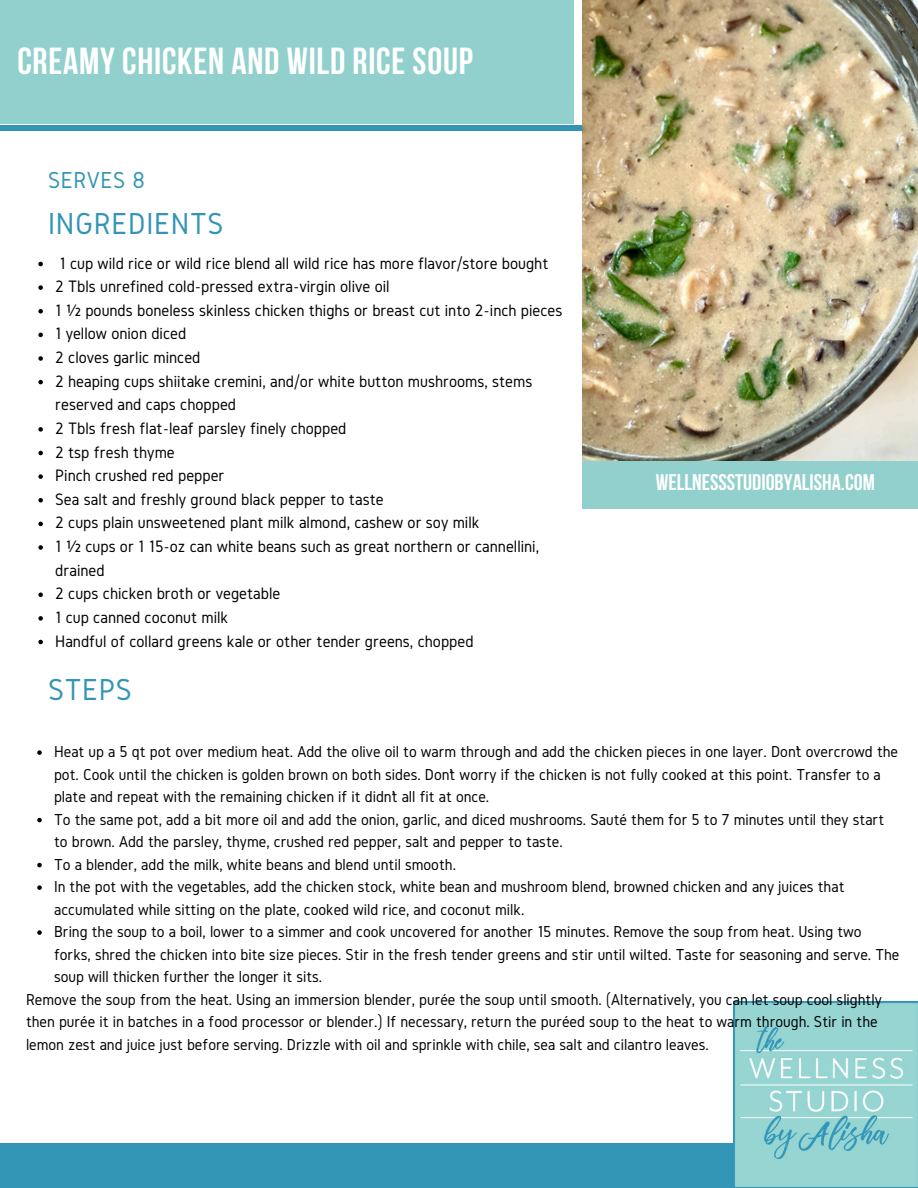
<style>
.page{position:relative;width:918px;height:1188px;background:#fff}
.page>*{position:absolute;margin:0;border:0;box-sizing:border-box;transform-origin:0 0}
.t1{font:700 37.5px "Bebas Neue";letter-spacing:.02em;color:#fff}
.t2{font:31.5px "Gidole";letter-spacing:.02em;color:#3395b6}
.t3{font:24px "Gidole";letter-spacing:.02em;color:#3395b6}
.t4{font:700 22.5px "Bebas Neue";color:#fff}
.t5{font:17.25px/23.7px "Gidole";color:#000}
.t6{font:16.5px/22.5px "Gidole";color:#000}
</style>
<div class="page">
<hr style="left:0;top:126px;width:593px;height:4px;background:#3395b6">
<img style="left:733px;top:1002px;width:185px;height:186px">
<div style="left:0;top:0;width:574px;height:123px;background:#92d0ce"></div>
<div style="left:0;top:1144px;width:733px;height:44px;background:#3395b6"></div>
<div style="left:582px;top:461px;width:336px;height:48px;background:#92d0ce"></div>
<img style="left:582px;top:0;width:336px;height:461px">
<svg style="left:38px;top:262px;width:5px;height:4px"></svg>
<svg style="left:38px;top:285px;width:5px;height:5px"></svg>
<svg style="left:38px;top:309px;width:5px;height:5px"></svg>
<svg style="left:38px;top:333px;width:5px;height:4px"></svg>
<svg style="left:38px;top:356px;width:5px;height:5px"></svg>
<svg style="left:38px;top:380px;width:5px;height:4px"></svg>
<svg style="left:38px;top:427px;width:5px;height:5px"></svg>
<svg style="left:38px;top:451px;width:5px;height:4px"></svg>
<svg style="left:38px;top:474px;width:5px;height:5px"></svg>
<svg style="left:38px;top:498px;width:5px;height:5px"></svg>
<svg style="left:38px;top:522px;width:5px;height:4px"></svg>
<svg style="left:38px;top:545px;width:5px;height:5px"></svg>
<svg style="left:38px;top:593px;width:5px;height:4px"></svg>
<svg style="left:38px;top:616px;width:5px;height:5px"></svg>
<svg style="left:38px;top:640px;width:5px;height:4px"></svg>
<svg style="left:37px;top:750px;width:5px;height:5px"></svg>
<svg style="left:37px;top:818px;width:5px;height:4px"></svg>
<svg style="left:37px;top:863px;width:5px;height:4px"></svg>
<svg style="left:37px;top:885px;width:5px;height:5px"></svg>
<svg style="left:37px;top:930px;width:5px;height:5px"></svg>
<p class="t1" style="left:17px;top:46px;width:457px">CREAMY CHICKEN AND WILD RICE SOUP</p>
<p class="t3" style="left:48px;top:167px;width:98px">SERVES 8</p>
<h4 class="t2" style="left:48px;top:206px;width:177px">INGREDIENTS</h4>
<p class="t5" style="left:60px;top:251px;width:490px">1 cup wild rice or wild rice blend all wild rice has more flavor/store bought</p>
<p class="t5" style="left:55px;top:274px;width:336px">2 Tbls unrefined cold-pressed extra-virgin olive oil</p>
<p class="t5" style="left:55px;top:298px;width:509px">1 ½ pounds boneless skinless chicken thighs or breast cut into 2-inch pieces</p>
<p class="t5" style="left:55px;top:322px;width:133px">1 yellow onion diced</p>
<p class="t5" style="left:55px;top:345px;width:147px">2 cloves garlic minced</p>
<p class="t5" style="left:55px;top:369px;width:479px">2 heaping cups shiitake cremini, and/or white button mushrooms, stems reserved and caps chopped</p>
<p class="t5" style="left:55px;top:416px;width:293px">2 Tbls fresh flat-leaf parsley finely chopped</p>
<p class="t5" style="left:55px;top:440px;width:121px">2 tsp fresh thyme</p>
<p class="t5" style="left:55px;top:463px;width:171px">Pinch crushed red pepper</p>
<p class="t5" style="left:55px;top:487px;width:330px">Sea salt and freshly ground black pepper to taste</p>
<p class="t5" style="left:55px;top:511px;width:426px">2 cups plain unsweetened plant milk almond, cashew or soy milk</p>
<p class="t5" style="left:55px;top:534px;width:485px">1 ½ cups or 1 15-oz can white beans such as great northern or cannellini, drained</p>
<p class="t5" style="left:55px;top:581px;width:227px">2 cups chicken broth or vegetable</p>
<p class="t5" style="left:55px;top:605px;width:175px">1 cup canned coconut milk</p>
<h5 class="t5" style="left:55px;top:629px;width:420px">Handful of collard greens kale or other tender greens, chopped</h5>
<h2 class="t2" style="left:48px;top:672px;width:85px">STEPS</h2>
<p class="t4" style="left:656px;top:473px;width:220px">WELLNESSSTUDIOBYALISHA.COM</p>
<h2 class="t6" style="left:54px;top:740px;width:846px">Heat up a 5 qt pot over medium heat. Add the olive oil to warm through and add the chicken pieces in one layer. Don’t overcrowd the pot. Cook until the chicken is golden brown on both sides. Don’t worry if the chicken is not fully cooked at this point. Transfer to a plate and repeat with the remaining chicken if it didn’t all fit at once.</h2>
<p class="t6" style="left:54px;top:808px;width:832px">To the same pot, add a bit more oil and add the onion, garlic, and diced mushrooms. Sauté them for 5 to 7 minutes until they start to brown. Add the parsley, thyme, crushed red pepper, salt and pepper to taste.</p>
<p class="t6" style="left:54px;top:853px;width:403px">To a blender, add the milk, white beans and blend until smooth.</p>
<p class="t6" style="left:54px;top:875px;width:792px">In the pot with the vegetables, add the chicken stock, white bean and mushroom blend, browned chicken and any juices that accumulated while sitting on the plate, cooked wild rice, and coconut milk.</p>
<p class="t6" style="left:54px;top:920px;width:847px">Bring the soup to a boil, lower to a simmer and cook uncovered for another 15 minutes. Remove the soup from heat. Using two forks, shred the chicken into bite size pieces. Stir in the fresh tender greens and stir until wilted. Taste for seasoning and serve. The soup will thicken further the longer it sits.</p>
<p class="t6" style="left:26px;top:988px;width:857px">Remove the soup from the heat. Using an immersion blender, purée the soup until smooth. (Alternatively, you can let soup cool slightly then purée it in batches in a food processor or blender.) If necessary, return the puréed soup to the heat to warm through. Stir in the lemon zest and juice just before serving. Drizzle with oil and sprinkle with chile, sea salt and cilantro leaves.</p>
</div>
